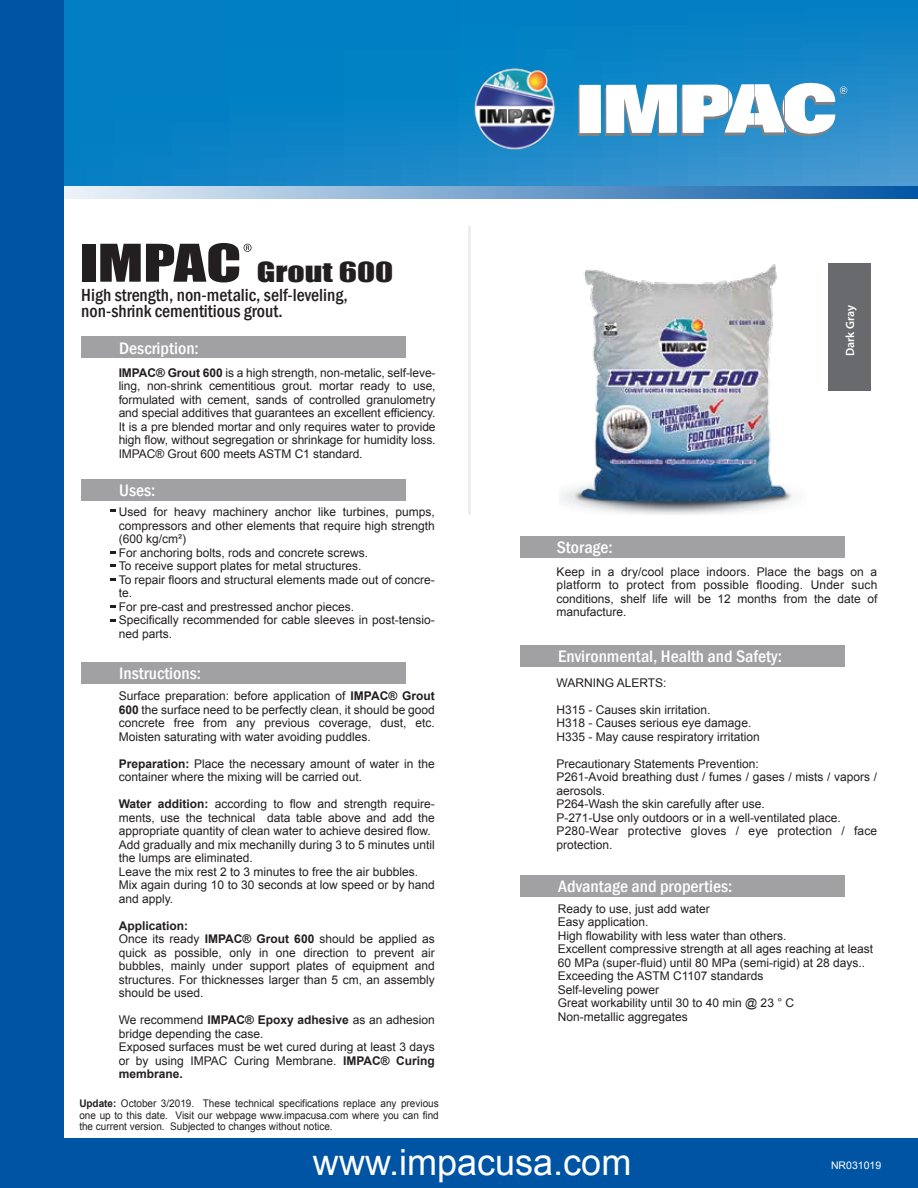
<style>
.page{position:relative;width:918px;height:1188px;background:#fff}
.page>*{position:absolute;margin:0;border:0;box-sizing:border-box;transform-origin:0 0}
.t1{font:36px "Arial";color:#fff}
.t2{font:25.5px "Impact";color:#231f20;scale:1.33 1}
.t3{font:500 condensed 18px/16.5px "Franklin Gothic";color:#231f20}
.t4{font:500 condensed 17.1px "Franklin Gothic";color:#fff;scale:1.05 1}
.t5{font:12px/13.5px "Arial";color:#231f20}
.t6{font:600 12px "Myriad Pro";color:#fff}
.t7{font:10.5px/11.2px "Arial";color:#231f20;text-align:justify;scale:.95 1}
.t8{font:10.5px "Arial";color:#fff}
.s1{font-size:48px}
.s2{font-weight:700}
</style>
<div class="page">
<svg style="left:64px;top:0;width:854px;height:187px;background:#0e84c6"></svg>
<div style="left:0;top:1139px;width:918px;height:49px;background:#0054a4"></div>
<hr style="left:468px;top:226px;width:3px;height:289px;background:#d1d3d4">
<div style="left:828px;top:263px;width:43px;height:128px;background:#696a6d"></div>
<svg style="left:64px;top:187px;width:854px;height:11px;background:#77a4ce"></svg>
<div style="left:0;top:0;width:64px;height:1184px;background:#0054a4"></div>
<svg style="left:578px;top:83px;width:269px;height:54px"></svg>
<img style="left:471px;top:65px;width:85px;height:86px">
<div style="left:81px;top:337px;width:325px;height:21px;background:#a1a1a4"></div>
<div style="left:81px;top:479px;width:325px;height:22px;background:#a1a1a4"></div>
<div style="left:81px;top:662px;width:325px;height:21px;background:#a1a1a4"></div>
<svg style="left:244px;top:244px;width:8px;height:8px"></svg>
<svg style="left:110px;top:509px;width:5px;height:3px"></svg>
<svg style="left:110px;top:564px;width:5px;height:3px"></svg>
<svg style="left:110px;top:551px;width:5px;height:3px"></svg>
<div style="left:520px;top:537px;width:325px;height:21px;background:#a1a1a4"></div>
<div style="left:520px;top:876px;width:325px;height:21px;background:#a1a1a4"></div>
<div style="left:520px;top:645px;width:325px;height:21px;background:#a1a1a4"></div>
<img style="left:559px;top:265px;width:234px;height:249px">
<h2 class="t2" style="left:79px;top:252px;width:238px"><span class="s1">IMPAC</span> Grout 600</h2>
<h3 class="t3" style="left:81px;top:286px;width:268px">High strength, non-metalic, self-leveling, non-shrink cementitious grout.</h3>
<h3 class="t4" style="left:119px;top:337px;width:77px">Description:</h3>
<p class="t5" style="left:119px;top:366px;width:318px;text-align:justify"><span class="s2">IMPAC® Grout 600</span> is a high strength, non-metalic, self-leve&shy;ling, non-shrink cementitious grout. mortar ready to use, formulated with cement, sands of controlled granulometry and special additives that guarantees an excellent efficiency.<br>It is a pre blended mortar and only requires water to provide high flow, without segregation or shrinkage for humidity loss.<br>IMPAC® Grout 600 meets ASTM C1 standard.</p>
<h3 class="t4" style="left:119px;top:479px;width:36px">Uses:</h3>
<p class="t5" style="left:119px;top:505px;width:318px">Used for heavy machinery anchor like turbines, pumps, compressors and other elements that require high strength (600 kg/cm²)<br>For anchoring bolts, rods and concrete screws.<br>To receive support plates for metal structures.<br>To repair floors and structural elements made out of concre&shy;te.<br>For pre-cast and prestressed anchor pieces.<br>Specifically recommended for cable sleeves in post-tensio&shy;ned parts.</p>
<h3 class="t4" style="left:119px;top:662px;width:80px">Instructions:</h3>
<p class="t5" style="left:119px;top:689px;width:318px;text-align:justify">Surface preparation: before application of <span class="s2">IMPAC® Grout 600</span> the surface need to be perfectly clean, it should be good concrete free from any previous coverage, dust, etc.<br>Moisten saturating with water avoiding puddles.</p>
<p class="t5" style="left:119px;top:757px;width:318px"><span class="s2">Preparation:</span> Place the necessary amount of water in the container where the mixing will be carried out.</p>
<p class="t5" style="left:119px;top:797px;width:318px"><span class="s2">Water addition:</span> according to flow and strength require&shy;ments, use the technical data table above and add the appropriate quantity of clean water to achieve desired flow.<br>Add gradually and mix mechanilly during 3 to 5 minutes until the lumps are eliminated.<br>Leave the mix rest 2 to 3 minutes to free the air bubbles.<br>Mix again during 10 to 30 seconds at low speed or by hand and apply.</p>
<p class="t5" style="left:119px;top:919px;width:318px"><span class="s2">Application:<br></span>Once its ready <span class="s2">IMPAC® Grout 600</span> should be applied as quick as possible, only in one direction to prevent air bubbles, mainly under support plates of equipment and structures. For thicknesses larger than 5 cm, an assembly should be used.</p>
<p class="t5" style="left:119px;top:1013px;width:318px">We recommend <span class="s2">IMPAC® Epoxy adhesive</span> as an adhesion bridge depending the case.<br>Exposed surfaces must be wet cured during at least 3 days or by using IMPAC Curing Membrane. <span class="s2">IMPAC® Curing membrane.</span></p>
<p class="t7" style="left:79px;top:1098px;width:380px"><span class="s2">Update:</span> October 3/2019. These technical specifications replace any previous one up to this date. Visit our webpage www.impacusa.com where you can find the current version. Subjected to changes without notice.</p>
<h3 class="t4" style="left:557px;top:536px;width:55px">Storage:</h3>
<p class="t6" style="left:842px;top:356px;width:53px;rotate:-90deg">Dark Gray</p>
<p class="t5" style="left:557px;top:565px;width:322px;text-align:justify">Keep in a dry/cool place indoors. Place the bags on a platform to protect from possible flooding. Under such conditions, shelf life will be 12 months from the date of manufacture.</p>
<h3 class="t4" style="left:558px;top:645px;width:215px">Environmental, Health and Safety:</h3>
<p class="t5" style="left:557px;top:676px;width:112px">WARNING ALERTS:</p>
<p class="t5" style="left:557px;top:703px;width:205px">H315 - Causes skin irritation.<br>H318 - Causes serious eye damage.<br>H335 - May cause respiratory irritation</p>
<p class="t5" style="left:557px;top:757px;width:322px">Precautionary Statements Prevention:<br>P261-Avoid breathing dust / fumes / gases / mists / vapors / aerosols.<br>P264-Wash the skin carefully after use.<br>P-271-Use only outdoors or in a well-ventilated place.<br>P280-Wear protective gloves / eye protection / face protection.</p>
<h3 class="t4" style="left:558px;top:876px;width:167px">Advantage and properties:</h3>
<p class="t5" style="left:558px;top:902px;width:317px">Ready to use, just add water<br>Easy application.<br>High flowability with less water than others.<br>Excellent compressive strength at all ages reaching at least 60 MPa (super-fluid) until 80 MPa (semi-rigid) at 28 days..<br>Exceeding the ASTM C1107 standards<br>Self-leveling power<br>Great workability until 30 to 40 min @ 23 ° C<br>Non-metallic aggregates</p>
<h1 class="t1" style="left:313px;top:1138px;width:320px">www.impacusa.com</h1>
<p class="t8" style="left:831px;top:1158px;width:52px">NR031019</p>
</div>
